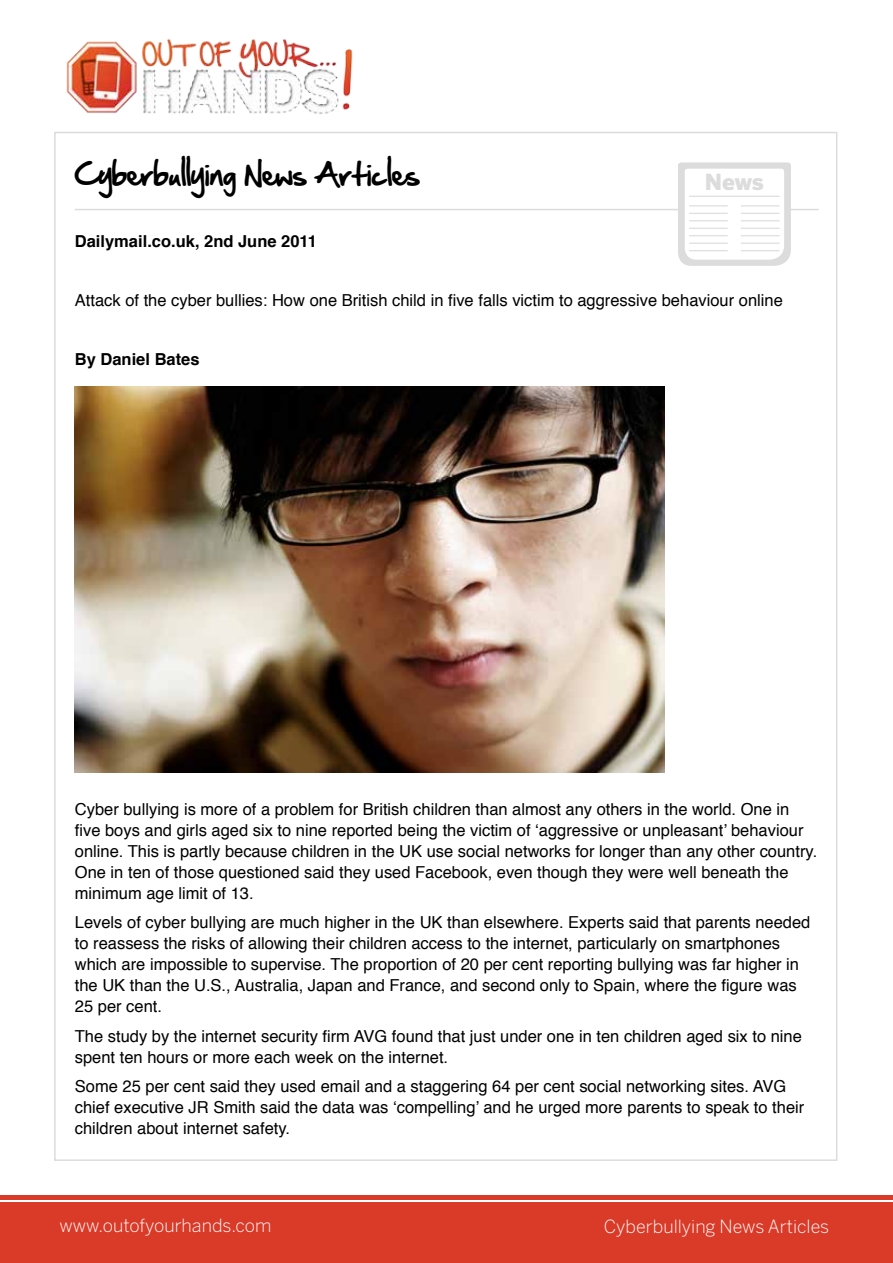
<style>
.page{position:relative;width:893px;height:1263px;background:#fff}
.page>*{position:absolute;margin:0;border:0;box-sizing:border-box;transform-origin:0 0}
.t1{font:27px "Handof Sean";color:#000}
.t2{font:900 21.9px "Benton Sans";color:#dcdcdc}
.t3{font:300 18px "Benton Sans";color:#fff}
.t4{font:16.5px/21px "Helvetica";color:#000}
.t5{font:700 16.5px "Helvetica";color:#000}
</style>
<div class="page">
<div style="left:0;top:1195px;width:893px;height:5px;background:#da3a28"></div>
<div style="left:0;top:1202px;width:893px;height:61px;background:#da3a28"></div>
<hr style="left:75px;top:209px;width:744px;height:1px;background:#dcdcdc">
<svg style="left:678px;top:162px;width:113px;height:104px"></svg>
<hr style="left:689px;top:196px;width:90px;height:1px;background:#dcdcdc">
<hr style="left:689px;top:205px;width:39px;height:1px;background:#dcdcdc">
<hr style="left:741px;top:205px;width:38px;height:1px;background:#dcdcdc">
<hr style="left:689px;top:213px;width:39px;height:1px;background:#dcdcdc">
<hr style="left:741px;top:213px;width:38px;height:1px;background:#dcdcdc">
<hr style="left:689px;top:220px;width:39px;height:1px;background:#dcdcdc">
<hr style="left:741px;top:220px;width:38px;height:1px;background:#dcdcdc">
<hr style="left:689px;top:228px;width:39px;height:1px;background:#dcdcdc">
<hr style="left:741px;top:228px;width:38px;height:1px;background:#dcdcdc">
<hr style="left:689px;top:235px;width:39px;height:1px;background:#dcdcdc">
<hr style="left:741px;top:235px;width:38px;height:1px;background:#dcdcdc">
<hr style="left:689px;top:243px;width:39px;height:1px;background:#dcdcdc">
<hr style="left:741px;top:243px;width:38px;height:1px;background:#dcdcdc">
<hr style="left:689px;top:250px;width:39px;height:1px;background:#dcdcdc">
<hr style="left:741px;top:250px;width:38px;height:1px;background:#dcdcdc">
<img style="left:66px;top:39px;width:287px;height:75px">
<img style="left:75px;top:387px;width:589px;height:386px">
<h1 class="t1" style="left:75px;top:155px;width:347px">Cyberbullying News Articles</h1>
<p class="t5" style="left:75px;top:228px;width:244px">Dailymail.co.uk, 2nd June 2011</p>
<h2 class="t2" style="left:705px;top:169px;width:61px">News</h2>
<p class="t4" style="left:75px;top:290px;width:709px">Attack of the cyber bullies: How one British child in five falls victim to aggressive behaviour online</p>
<p class="t5" style="left:75px;top:346px;width:126px">By Daniel Bates</p>
<p class="t4" style="left:75px;top:799px;width:744px">Cyber bullying is more of a problem for British children than almost any others in the world. One in five boys and girls aged six to nine reported being the victim of ‘aggressive or unpleasant’ behaviour online. This is partly because children in the UK use social networks for longer than any other country.<br>One in ten of those questioned said they used Facebook, even though they were well beneath the minimum age limit of 13.</p>
<p class="t4" style="left:75px;top:912px;width:737px">Levels of cyber bullying are much higher in the UK than elsewhere. Experts said that parents needed to reassess the risks of allowing their children access to the internet, particularly on smartphones which are impossible to supervise. The proportion of 20 per cent reporting bullying was far higher in the UK than the U.S., Australia, Japan and France, and second only to Spain, where the figure was 25 per cent.</p>
<p class="t4" style="left:75px;top:1026px;width:729px">The study by the internet security firm AVG found that just under one in ten children aged six to nine spent ten hours or more each week on the internet.</p>
<p class="t4" style="left:75px;top:1076px;width:731px">Some 25 per cent said they used email and a staggering 64 per cent social networking sites. AVG chief executive JR Smith said the data was ‘compelling’ and he urged more parents to speak to their children about internet safety.</p>
<p class="t3" style="left:60px;top:1215px;width:213px">www.outofyourhands.com</p>
<p class="t3" style="left:604px;top:1216px;width:227px">Cyberbullying News Articles</p>
</div>
